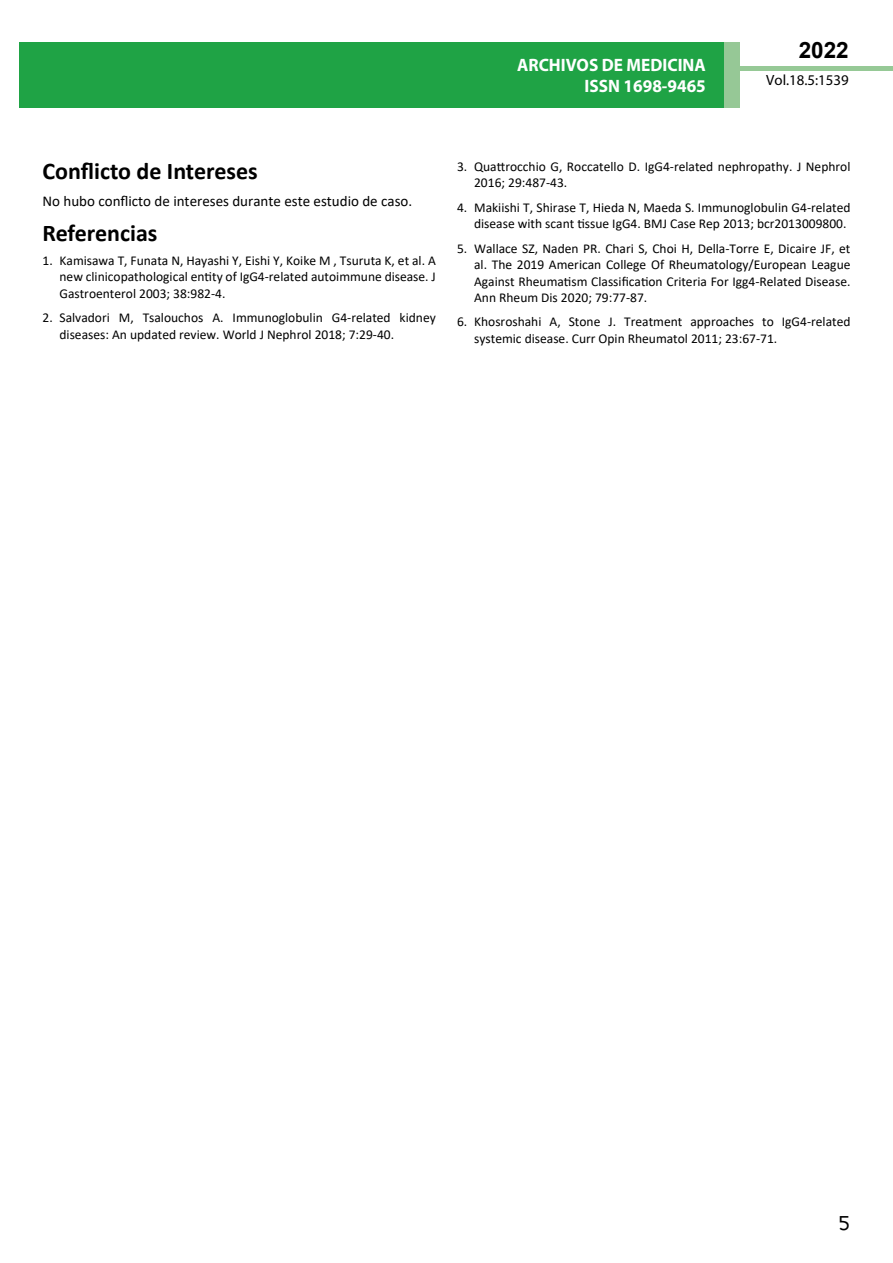
<style>
.page{position:relative;width:893px;height:1263px;background:#fff}
.page>*{position:absolute;margin:0;border:0;box-sizing:border-box;transform-origin:0 0}
.t1{font:25.5px "Tunga";color:#000}
.t2{font:700 24px "Calibri";color:#000}
.t3{font:700 22.5px "Arial";color:#000}
.t4{font:700 18px/21.6px "Myriad Pro";color:#fff;text-align:right;scale:.96 1}
.t5{font:15px "Calibri";color:#000}
.t6{font:14.85px "Myriad Pro";color:#000}
.t7{font:13.5px/16.2px "Calibri";color:#000}
</style>
<div class="page">
<div style="left:722px;top:66px;width:171px;height:5px;background:#96c996"></div>
<div style="left:19px;top:42px;width:706px;height:66px;background:#1fa345"></div>
<div style="left:725px;top:42px;width:15px;height:66px;background:#96c896"></div>
<h3 class="t4" style="left:517px;top:53px;width:198px">ARCHIVOS DE MEDICINA<br>ISSN 1698-9465</h3>
<h3 class="t3" style="left:799px;top:35px;width:52px">2022</h3>
<p class="t6" style="left:766px;top:71px;width:84px">Vol.18.5:1539</p>
<h2 class="t2" style="left:43px;top:154px;width:217px">Conflicto de Intereses</h2>
<p class="t5" style="left:43px;top:190px;width:371px">No hubo conflicto de intereses durante este estudio de caso.</p>
<h2 class="t2" style="left:43px;top:216px;width:116px">Referencias</h2>
<p class="t7" style="left:60px;top:252px;width:378px;text-align:justify;text-indent:-17px">1. Kamisawa T, Funata N, Hayashi Y, Eishi Y, Koike M , Tsuruta K, et al. A new clinicopathological entity of IgG4-related autoimmune disease. J Gastroenterol 2003; 38:982-4.</p>
<p class="t7" style="left:60px;top:309px;width:378px;text-indent:-17px">2. Salvadori M, Tsalouchos A. Immunoglobulin G4-related kidney diseases: An updated review. World J Nephrol 2018; 7:29-40.</p>
<p class="t7" style="left:474px;top:158px;width:378px;text-indent:-17px">3. Quattrocchio G, Roccatello D. IgG4-related nephropathy. J Nephrol<br>2016; 29:487-43.</p>
<p class="t7" style="left:457px;top:199px;width:395px;text-align:right">4. Makiishi T, Shirase T, Hieda N, Maeda S. Immunoglobulin G4-related disease with scant tissue IgG4. BMJ Case Rep 2013; bcr2013009800.</p>
<p class="t7" style="left:474px;top:240px;width:378px;text-align:justify;text-indent:-17px">5. Wallace SZ, Naden PR. Chari S, Choi H, Della-Torre E, Dicaire JF, et al. The 2019 American College Of Rheumatology/European League Against Rheumatism Classification Criteria For Igg4-Related Disease.<br>Ann Rheum Dis 2020; 79:77-87.</p>
<p class="t7" style="left:474px;top:313px;width:378px;text-indent:-17px">6. Khosroshahi A, Stone J. Treatment approaches to IgG4-related systemic disease. Curr Opin Rheumatol 2011; 23:67-71.</p>
<h1 class="t1" style="left:839px;top:1206px;width:13px">5</h1>
</div>
